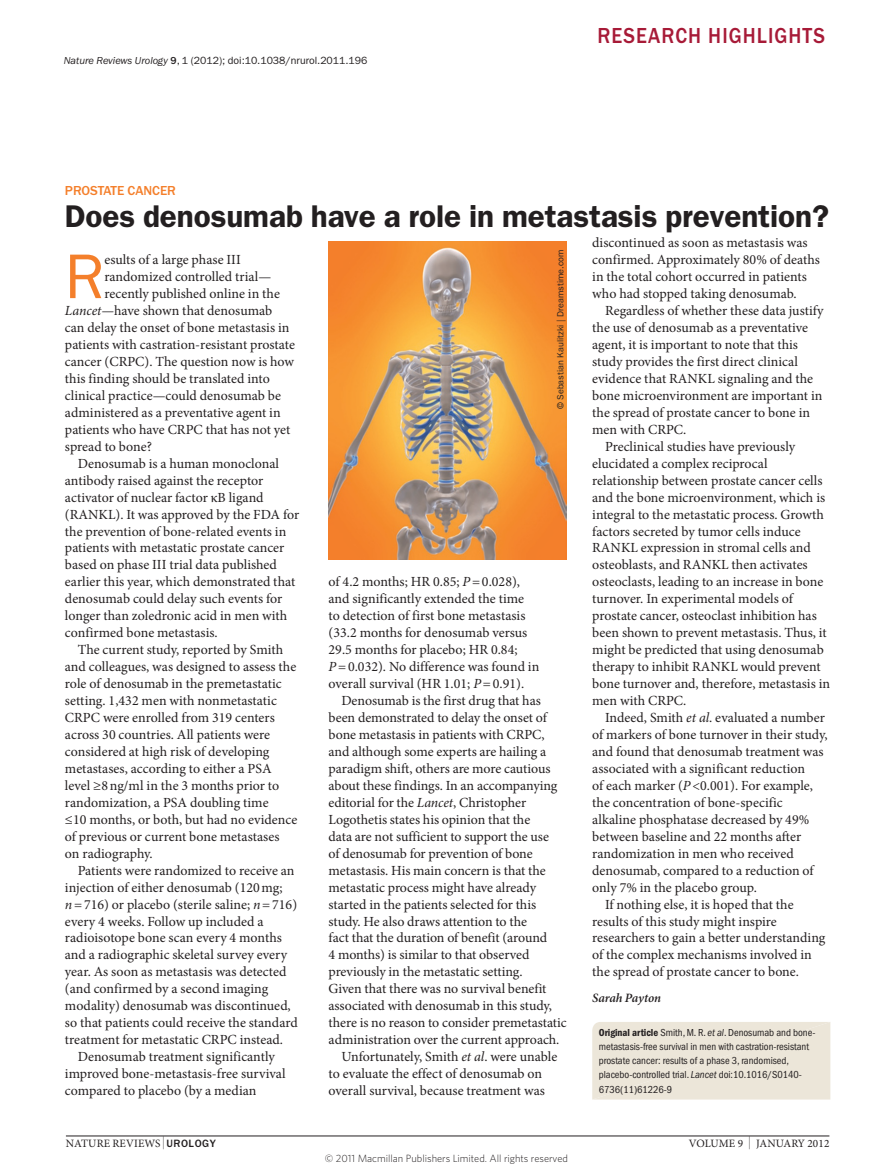
<style>
.page{position:relative;width:893px;height:1174px;background:#fff}
.page>*{position:absolute;margin:0;border:0;box-sizing:border-box;transform-origin:0 0}
.Body_drop_cap{font:63.3px "ITC Franklin Gothic Std";color:#f47f2b}
.Title{font:600 31.5px "ITC Franklin Gothic Std";letter-spacing:-.005em;color:#231f20}
.t1{font:500 22.5px "ITC Franklin Gothic Std";letter-spacing:.05em;color:#a71a37;scale:.9 1}
.Body_text{font:13.95px/17px "Minion Pro";color:#231f20}
.Body_drop_cap-2{font:13.95px "Minion Pro";color:#231f20}
.Strapline{font:500 13.5px "ITC Franklin Gothic Std";letter-spacing:-.005em;color:#f47f2b}
.Authors{font:italic 600 12.75px "Minion Pro";letter-spacing:-.015em;color:#231f20}
.t2{font:11.25px "Minion Pro";letter-spacing:.01em;color:#231f20}
.References{font:condensed 10.5px/14.2px "ITC Franklin Gothic Std";letter-spacing:-.005em;color:#231f20}
.Citation_line{font:10.5px "ITC Franklin Gothic Std";letter-spacing:-.005em;color:#231f20}
.t3{font:300 10.5px "Whitney";color:#231f20}
.Copyright_line{font:9px "ITC Franklin Gothic Std";color:#231f20}
.s1{font-style:italic}
.s2{font-weight:500}
.s3{font-family:"ITC Franklin Gothic Std Dm Cd";font-stretch:normal}
.s4{font-size:12.9px}
.s5{font-family:"ITC Franklin Gothic Std";font-weight:500;font-size:10.95px}
</style>
<div class="page">
<hr style="left:66px;top:1135px;width:763px;height:1px;background:#231f20">
<div style="left:592px;top:1022px;width:238px;height:77px;background:#ece6d9"></div>
<img style="left:329px;top:241px;width:238px;height:318px">
<p class="Citation_line" style="left:64px;top:54px;width:305px"><span class="s1">Nature Reviews Urology</span> <span class="s2">9</span>, 1 (2012); doi:10.1038/nrurol.2011.196</p>
<p class="t1" style="left:598px;top:22px;width:254px">RESEARCH HIGHLIGHTS</p>
<p class="Strapline" style="left:65px;top:183px;width:112px">PROSTATE CANCER</p>
<p class="Title" style="left:65px;top:197px;width:766px">Does denosumab have a role in metastasis prevention?</p>
<p class="Body_drop_cap" style="left:65px;top:240px;width:41px">R</p>
<p class="Body_drop_cap-2" style="left:104px;top:250px;width:138px">esults of a large phase III</p>
<p class="Body_text" style="left:592px;top:234px;width:229px">discontinued as soon as metastasis was confirmed. Approximately 80% of deaths in the total cohort occurred in patients who had stopped taking denosumab.</p>
<p class="Body_text" style="left:592px;top:302px;width:233px;text-indent:13px">Regardless of whether these data justify the use of denosumab as a preventative agent, it is important to note that this study provides the first direct clinical evidence that RANKL signaling and the bone microenvironment are important in the spread of prostate cancer to bone in men with CRPC.</p>
<p class="Body_text" style="left:592px;top:438px;width:239px;text-indent:13px">Preclinical studies have previously elucidated a complex reciprocal relationship between prostate cancer cells and the bone microenvironment, which is integral to the metastatic process. Growth factors secreted by tumor cells induce RANKL expression in stromal cells and osteoblasts, and RANKL then activates osteoclasts, leading to an increase in bone turnover. In experimental models of prostate cancer, osteoclast inhibition has been shown to prevent metastasis. Thus, it might be predicted that using denosumab therapy to inhibit RANKL would prevent bone turnover and, therefore, metastasis in men with CRPC.</p>
<p class="Body_text" style="left:592px;top:709px;width:237px;text-indent:13px">Indeed, Smith <span class="s1">et al</span>. evaluated a number of markers of bone turnover in their study, and found that denosumab treatment was associated with a significant reduction<br>of each marker (<span class="s1">P</span>&lt;0.001). For example, the concentration of bone-specific alkaline phosphatase decreased by 49% between baseline and 22 months after randomization in men who received denosumab, compared to a reduction of only 7% in the placebo group.</p>
<p class="Body_text" style="left:592px;top:895px;width:235px;text-indent:13px">If nothing else, it is hoped that the results of this study might inspire researchers to gain a better understanding of the complex mechanisms involved in the spread of prostate cancer to bone.</p>
<p class="Authors" style="left:592px;top:988px;width:70px">Sarah Payton</p>
<p class="References" style="left:599px;top:1025px;width:218px"><span class="s3">Original article</span> Smith, M. R. <span class="s1">et al</span>. Denosumab and bone&shy;metastasis-free survival in men with castration-resistant prostate cancer: results of a phase 3, randomised, placebo-controlled trial. <span class="s1">Lancet</span> doi:10.1016/S0140- 6736(11)61226-9</p>
<p class="Copyright_line" style="left:555px;top:409px;width:161px;rotate:-90deg">© Sebastian Kaulitzki | Dreamstime.com</p>
<p class="Body_drop_cap-2" style="left:104px;top:267px;width:168px">randomized controlled trial—</p>
<p class="Body_drop_cap-2" style="left:104px;top:284px;width:177px">recently published online in the</p>
<p class="Body_drop_cap-2" style="left:65px;top:301px;width:209px"><span class="s1">Lancet—</span>have shown that denosumab</p>
<p class="Body_drop_cap-2" style="left:65px;top:318px;width:226px">can delay the onset of bone metastasis in</p>
<p class="Body_drop_cap-2" style="left:65px;top:335px;width:232px">patients with castration-resistant prostate</p>
<p class="Body_drop_cap-2" style="left:65px;top:352px;width:231px">cancer (CRPC). The question now is how</p>
<p class="Body_drop_cap-2" style="left:65px;top:369px;width:206px">this finding should be translated into</p>
<p class="Body_drop_cap-2" style="left:65px;top:386px;width:218px">clinical practice—could denosumab be</p>
<p class="Body_drop_cap-2" style="left:65px;top:403px;width:217px">administered as a preventative agent in</p>
<p class="Body_drop_cap-2" style="left:65px;top:420px;width:227px">patients who have CRPC that has not yet</p>
<p class="Body_drop_cap-2" style="left:65px;top:437px;width:89px">spread to bone?</p>
<p class="Body_text" style="left:65px;top:455px;width:236px;text-indent:13px">Denosumab is a human monoclonal antibody raised against the receptor activator of nuclear factor κB ligand (RANKL). It was approved by the FDA for the prevention of bone-related events in patients with metastatic prostate cancer based on phase III trial data published earlier this year, which demonstrated that denosumab could delay such events for longer than zoledronic acid in men with confirmed bone metastasis.</p>
<p class="Body_text" style="left:65px;top:641px;width:234px;text-indent:13px">The current study, reported by Smith and colleagues, was designed to assess the role of denosumab in the premetastatic setting. 1,432 men with nonmetastatic CRPC were enrolled from 319 centers across 30 countries. All patients were considered at high risk of developing metastases, according to either a PSA level ≥8ng/ml in the 3 months prior to randomization, a PSA doubling time<br>≤10 months, or both, but had no evidence of previous or current bone metastases on radiography.</p>
<p class="Body_text" style="left:65px;top:861px;width:234px;text-indent:13px">Patients were randomized to receive an injection of either denosumab (120mg; <span class="s1">n</span>=716) or placebo (sterile saline; <span class="s1">n</span>=716) every 4 weeks. Follow up included a radioisotope bone scan every 4 months and a radiographic skeletal survey every year. As soon as metastasis was detected (and confirmed by a second imaging modality) denosumab was discontinued, so that patients could receive the standard treatment for metastatic CRPC instead.</p>
<p class="Body_text" style="left:65px;top:1048px;width:222px;text-indent:13px">Denosumab treatment significantly improved bone-metastasis-free survival compared to placebo (by a median</p>
<p class="Body_text" style="left:329px;top:573px;width:212px">of 4.2 months; HR 0.85; <span class="s1">P</span>=0.028), and significantly extended the time<br>to detection of first bone metastasis (33.2 months for denosumab versus 29.5 months for placebo; HR 0.84; <span class="s1">P</span>=0.032). No difference was found in overall survival (HR 1.01; <span class="s1">P</span>=0.91).</p>
<p class="Body_text" style="left:329px;top:692px;width:240px;text-indent:13px">Denosumab is the first drug that has been demonstrated to delay the onset of bone metastasis in patients with CRPC, and although some experts are hailing a paradigm shift, others are more cautious about these findings. In an accompanying editorial for the <span class="s1">Lancet</span>, Christopher Logothetis states his opinion that the<br>data are not sufficient to support the use<br>of denosumab for prevention of bone metastasis. His main concern is that the metastatic process might have already started in the patients selected for this study. He also draws attention to the<br>fact that the duration of benefit (around<br>4 months) is similar to that observed previously in the metastatic setting.<br>Given that there was no survival benefit associated with denosumab in this study, there is no reason to consider premetastatic administration over the current approach.</p>
<p class="Body_text" style="left:329px;top:1048px;width:230px;text-indent:13px">Unfortunately, Smith <span class="s1">et al</span>. were unable to evaluate the effect of denosumab on overall survival, because treatment was</p>
<p class="t2" style="left:66px;top:1135px;width:151px">NATURE REVIEWS <span class="s4">|</span> <span class="s5">UROLOGY</span></p>
<p class="t2" style="left:689px;top:1135px;width:142px">VOLUME 9 <span class="s4">|</span> JANUARY 2012</p>
<p class="t3" style="left:325px;top:1151px;width:245px">© 2011 Macmillan Publishers Limited. All rights reserved</p>
</div>
